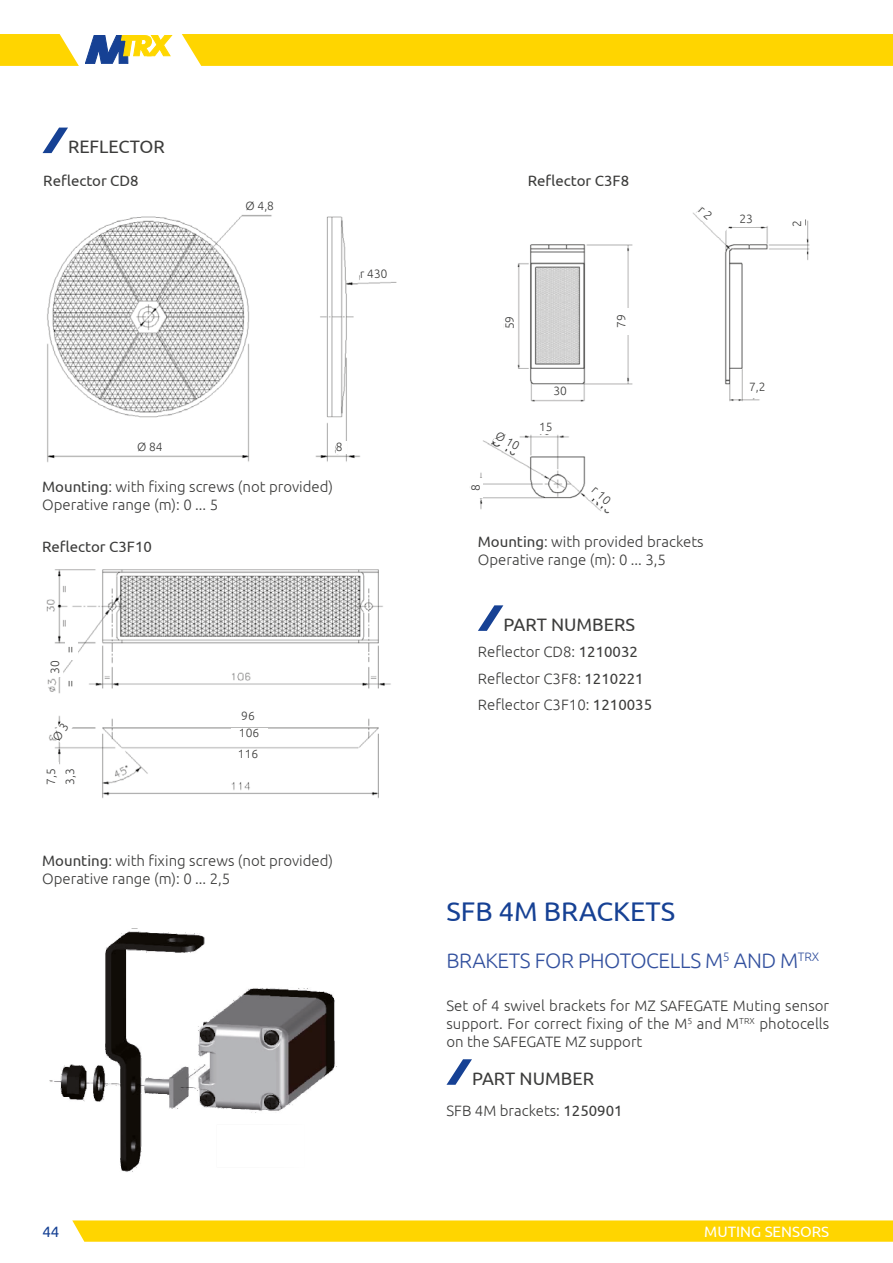
<style>
.page{position:relative;width:893px;height:1263px;background:#fff}
.page>*{position:absolute;margin:0;border:0;box-sizing:border-box;transform-origin:0 0}
.t1{font:27px "Ubuntu";color:#164194}
.t2{font:300 21px "Ubuntu";letter-spacing:-.02em;color:#32509e}
.t3{font:18px "Ubuntu";color:#3c3c3b}
.t4{font:300 15px/18px "Ubuntu";color:#3c3c3b}
.t5{font:15px "Ubuntu";color:#3c3c3b}
.t6{font:15px "Ubuntu";color:#fff}
.t7{font:15px "Ubuntu";color:#164194}
.t8{font:300 12px/19px "Ubuntu";color:#3c3c3b}
.s1{font-weight:400}
</style>
<div class="page">
<svg style="left:72px;top:1220px;width:821px;height:22px;background:#ffd60a"></svg>
<svg style="left:0;top:34px;width:79px;height:32px;background:#ffda20"></svg>
<div style="left:182px;top:34px;width:711px;height:32px;background:#ffd500"></div>
<img style="left:47px;top:214px;width:350px;height:248px">
<img style="left:46px;top:569px;width:345px;height:229px">
<img style="left:480px;top:212px;width:329px;height:298px">
<svg style="left:85px;top:35px;width:87px;height:29px"></svg>
<svg style="left:43px;top:128px;width:25px;height:25px"></svg>
<div style="left:137px;top:442px;width:34px;height:12px;background:#fff"></div>
<div style="left:336px;top:442px;width:11px;height:12px;background:#fff"></div>
<svg style="left:360px;top:268px;width:34px;height:14px"></svg>
<div style="left:551px;top:386px;width:19px;height:13px;background:#fff"></div>
<div style="left:504px;top:313px;width:13px;height:19px;background:#fff"></div>
<div style="left:616px;top:308px;width:13px;height:27px;background:#fff"></div>
<div style="left:536px;top:421px;width:20px;height:13px;background:#fff"></div>
<div style="left:470px;top:478px;width:13px;height:19px;background:#fff"></div>
<div style="left:737px;top:214px;width:19px;height:13px;background:#fff"></div>
<div style="left:744px;top:382px;width:27px;height:16px;background:#fff"></div>
<div style="left:792px;top:214px;width:13px;height:19px;background:#fff"></div>
<div style="left:230px;top:749px;width:36px;height:13px;background:#fff"></div>
<div style="left:50px;top:657px;width:13px;height:20px;background:#fff"></div>
<div style="left:65px;top:640px;width:13px;height:20px;background:#fff"></div>
<div style="left:65px;top:674px;width:13px;height:19px;background:#fff"></div>
<svg style="left:478px;top:605px;width:25px;height:26px"></svg>
<svg style="left:446px;top:1059px;width:26px;height:26px"></svg>
<img style="left:49px;top:928px;width:288px;height:244px">
<div style="left:217px;top:1125px;width:88px;height:42px;background:#fff"></div>
<div style="left:231px;top:728px;width:36px;height:12px;background:#fff"></div>
<div style="left:230px;top:710px;width:36px;height:13px;background:#fff"></div>
<div style="left:46px;top:762px;width:13px;height:29px;background:#fff"></div>
<div style="left:65px;top:762px;width:13px;height:29px;background:#fff"></div>
<svg style="left:493px;top:430px;width:36px;height:28px"></svg>
<svg style="left:589px;top:484px;width:33px;height:30px"></svg>
<svg style="left:695px;top:206px;width:34px;height:30px"></svg>
<svg style="left:51px;top:708px;width:30px;height:35px"></svg>
<p class="t3" style="left:68px;top:136px;width:98px">REFLECTOR</p>
<p class="t5" style="left:43px;top:172px;width:97px">Reflector CD8</p>
<p class="t8" style="left:246px;top:196px;width:30px">Ø 4,8</p>
<p class="t8" style="left:360px;top:264px;width:29px;rotate:-2deg">r 430</p>
<p class="t8" style="left:137px;top:437px;width:27px">Ø 84</p>
<p class="t8" style="left:336px;top:437px;width:8px">8</p>
<p class="t4" style="left:42px;top:477px;width:293px"><span class="s1">Mounting</span>: with fixing screws (not provided)<br>Operative range (m): 0 ... 5</p>
<p class="t5" style="left:42px;top:538px;width:111px">Reflector C3F10</p>
<p class="t8" style="left:45px;top:674px;width:15px;rotate:-90deg">30</p>
<p class="t8" style="left:60px;top:653px;width:8px;rotate:-90deg">=</p>
<p class="t8" style="left:60px;top:687px;width:8px;rotate:-90deg">=</p>
<p class="t8" style="left:41px;top:785px;width:18px;rotate:-90deg">7,5<br>3,3</p>
<p class="t8" style="left:241px;top:705px;width:15px">96</p>
<p class="t8" style="left:239px;top:723px;width:22px">106</p>
<p class="t8" style="left:238px;top:744px;width:22px">116</p>
<p class="t4" style="left:42px;top:851px;width:293px"><span class="s1">Mounting</span>: with fixing screws (not provided)<br>Operative range (m): 0 ... 2,5</p>
<p class="t5" style="left:528px;top:172px;width:103px">Reflector C3F8</p>
<p class="t8" style="left:500px;top:329px;width:15px;rotate:-90deg">59</p>
<p class="t8" style="left:611px;top:328px;width:15px;rotate:-90deg">79</p>
<p class="t8" style="left:553px;top:381px;width:15px">30</p>
<p class="t8" style="left:466px;top:491px;width:8px;rotate:-90deg">8</p>
<p class="t8" style="left:539px;top:417px;width:15px">15</p>
<p class="t4" style="left:478px;top:533px;width:227px"><span class="s1">Mounting</span>: with provided brackets<br>Operative range (m): 0 ... 3,5</p>
<p class="t3" style="left:503px;top:613px;width:133px">PART NUMBERS</p>
<p class="t4" style="left:478px;top:638px;width:176px;line-height:26.5px">Reflector CD8: <span class="s1">1210032<br></span>Reflector C3F8: <span class="s1">1210221<br></span>Reflector C3F10: <span class="s1">1210035</span></p>
<p class="t8" style="left:739px;top:209px;width:15px">23</p>
<p class="t8" style="left:787px;top:227px;width:8px;rotate:-90deg">2</p>
<p class="t8" style="left:749px;top:377px;width:18px">7,2</p>
<h1 class="t1" style="left:446px;top:895px;width:230px">SFB 4M BRACKETS</h1>
<h2 class="t2" style="left:446px;top:947px;width:374px">BRAKETS FOR PHOTOCELLS M<sup>5</sup> AND M<sup>TRX</sup></h2>
<p class="t4" style="left:446px;top:996px;width:384px;text-align:justify">Set of 4 swivel brackets for MZ SAFEGATE Muting sensor support. For correct fixing of the M<sup>5</sup> and M<sup>TRX</sup> photocells on the SAFEGATE MZ support</p>
<p class="t3" style="left:472px;top:1067px;width:123px">PART NUMBER</p>
<p class="t4" style="left:446px;top:1101px;width:178px">SFB 4M brackets: <span class="s1">1250901</span></p>
<p class="t7" style="left:43px;top:1222px;width:18px">44</p>
<p class="t6" style="left:704px;top:1222px;width:126px">MUTING SENSORS</p>
</div>
